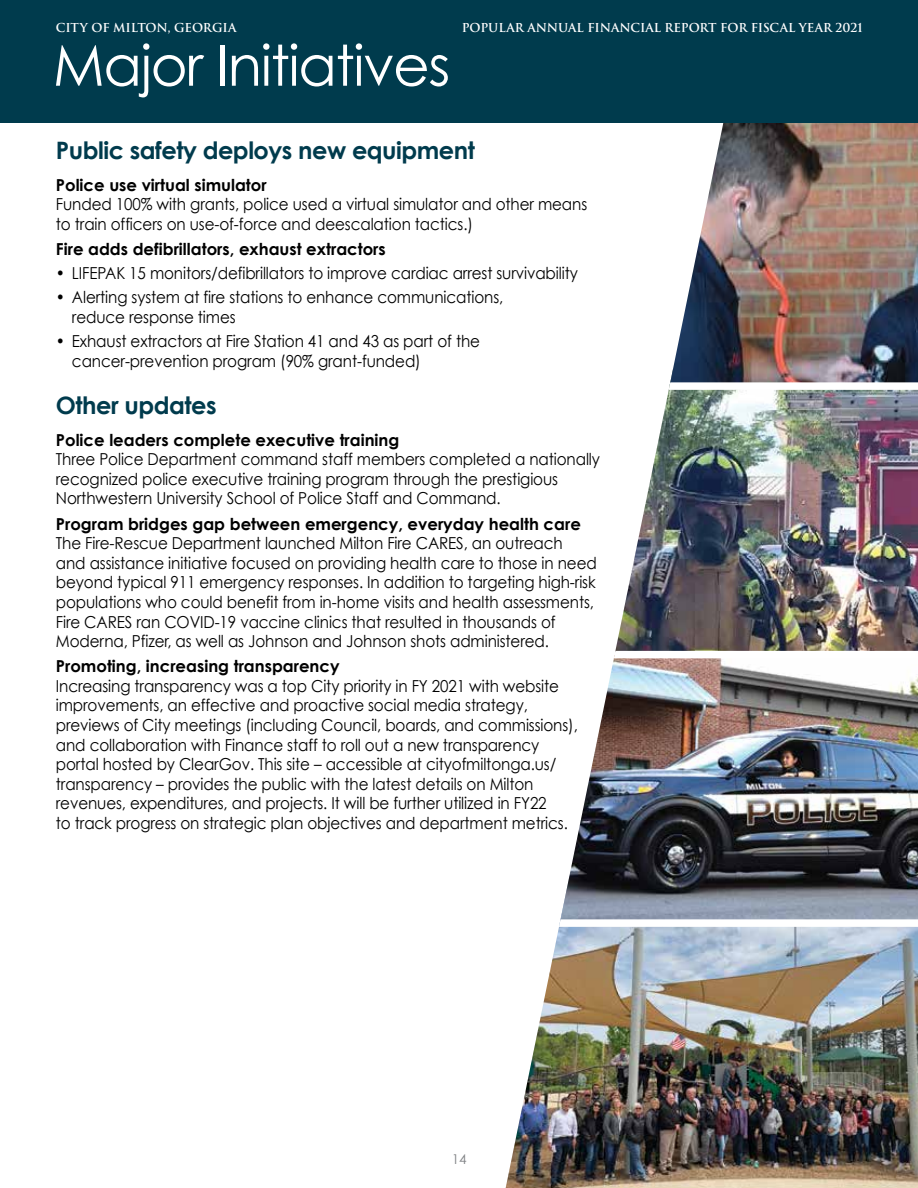
<style>
.page{position:relative;width:918px;height:1188px;background:#fff}
.page>*{position:absolute;margin:0;border:0;box-sizing:border-box;transform-origin:0 0}
.t1{font:56.4px "Century Gothic";letter-spacing:-.025em;color:#fff}
.t2{font:700 24px "Century Gothic";letter-spacing:-.02em;color:#003b4d}
.t3{font:16.5px/19.5px "Century Gothic";letter-spacing:-.005em;color:#000;scale:.92 1}
.t4{font:700 16.5px "Century Gothic";color:#000}
.t5{font:13.5px "Century Gothic";color:#808285}
.t6{font:600 12px "Trajan Pro 3";letter-spacing:-.005em;color:#fff}
</style>
<div class="page">
<img style="left:506px;top:927px;width:412px;height:261px">
<img style="left:615px;top:389px;width:303px;height:262px">
<img style="left:670px;top:122px;width:248px;height:260px">
<img style="left:560px;top:658px;width:358px;height:261px">
<svg style="left:669px;top:382px;width:249px;height:8px"></svg>
<svg style="left:559px;top:919px;width:359px;height:8px"></svg>
<div style="left:0;top:0;width:918px;height:122px;background:#003b4d"></div>
<p class="t6" style="left:56px;top:19px;width:182px">CITY OF MILTON, GEORGIA</p>
<p class="t6" style="left:462px;top:19px;width:403px">POPULAR ANNUAL FINANCIAL REPORT FOR FISCAL YEAR 2021</p>
<h1 class="t1" style="left:53px;top:26px;width:399px">Major Initiatives</h1>
<h2 class="t2" style="left:56px;top:133px;width:421px">Public safety deploys new equipment</h2>
<p class="t4" style="left:56px;top:172px;width:212px">Police use virtual simulator</p>
<p class="t3" style="left:56px;top:195px;width:579px">Funded 100% with grants, police used a virtual simulator and other means to train officers on use-of-force and deescalation tactics.)</p>
<p class="t4" style="left:56px;top:237px;width:331px">Fire adds defibrillators, exhaust extractors</p>
<p class="t3" style="left:56px;top:264px;width:569px">• LIFEPAK 15 monitors/defibrillators to improve cardiac arrest survivability</p>
<p class="t3" style="left:72px;top:288px;width:470px;text-indent:-16px">• Alerting system at fire stations to enhance communications, reduce response times</p>
<p class="t3" style="left:72px;top:331px;width:445px;text-indent:-16px">• Exhaust extractors at Fire Station 41 and 43 as part of the cancer-prevention program (90% grant-funded)</p>
<h2 class="t2" style="left:56px;top:388px;width:162px">Other updates</h2>
<p class="t4" style="left:56px;top:427px;width:345px">Police leaders complete executive training</p>
<p class="t3" style="left:56px;top:450px;width:593px">Three Police Department command staff members completed a nationally recognized police executive training program through the prestigious<br>Northwestern University School of Police Staff and Command.</p>
<p class="t4" style="left:56px;top:511px;width:527px">Program bridges gap between emergency, everyday health care</p>
<p class="t3" style="left:56px;top:534px;width:589px">The Fire-Rescue Department launched Milton Fire CARES, an outreach<br>and assistance initiative focused on providing health care to those in need beyond typical 911 emergency responses. In addition to targeting high-risk populations who could benefit from in-home visits and health assessments, Fire CARES ran COVID-19 vaccine clinics that resulted in thousands of Moderna, Pfizer, as well as Johnson and Johnson shots administered.</p>
<p class="t4" style="left:56px;top:654px;width:285px">Promoting, increasing transparency</p>
<p class="t3" style="left:56px;top:676px;width:569px">Increasing transparency was a top City priority in FY 2021 with website improvements, an effective and proactive social media strategy, previews of City meetings (including Council, boards, and commissions), and collaboration with Finance staff to roll out a new transparency portal hosted by ClearGov. This site – accessible at cityofmiltonga.us/ transparency – provides the public with the latest details on Milton revenues, expenditures, and projects. It will be further utilized in FY22<br>to track progress on strategic plan objectives and department metrics.</p>
<p class="t5" style="left:452px;top:1149px;width:16px">14</p>
</div>
